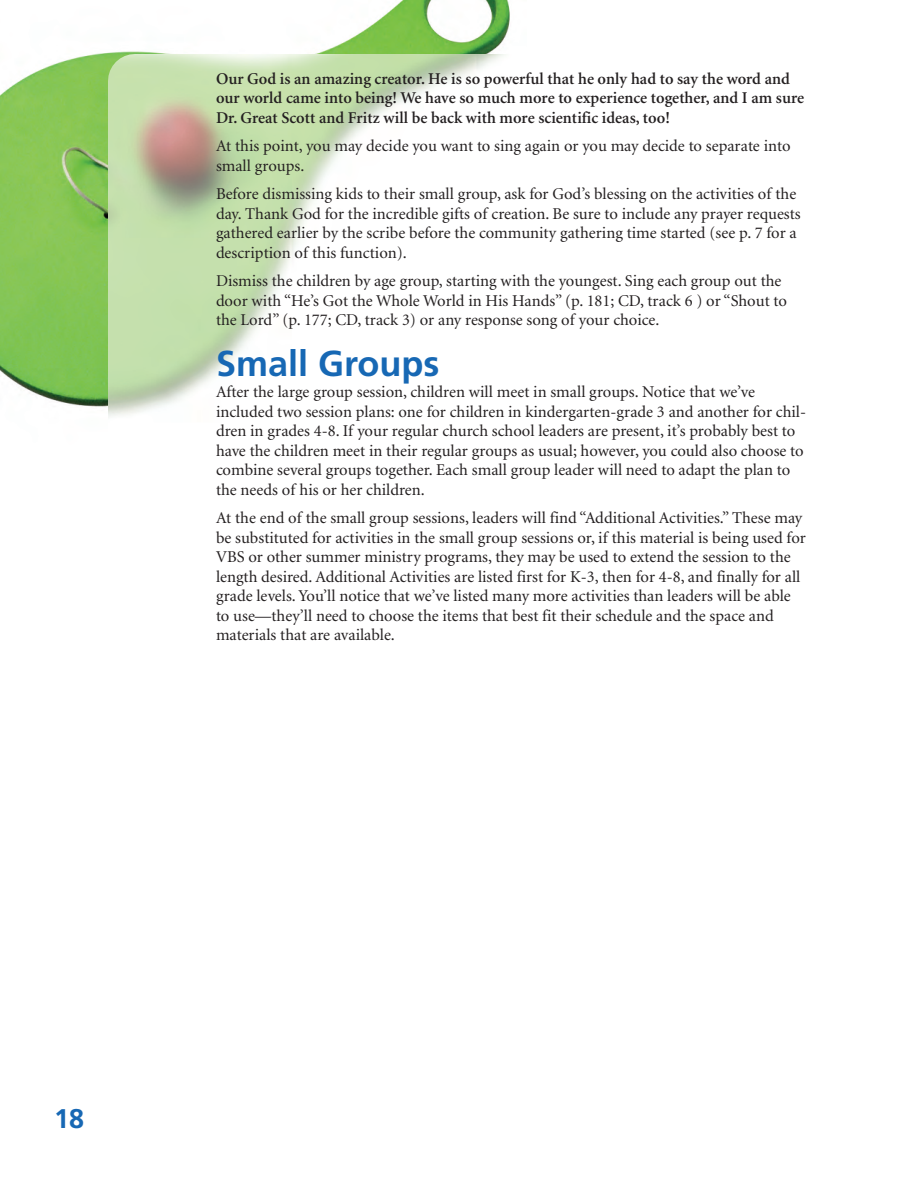
<style>
.page{position:relative;width:918px;height:1188px;background:#fff}
.page>*{position:absolute;margin:0;border:0;box-sizing:border-box;transform-origin:0 0}
.t1{font:700 36px "Frutiger";color:#1768b4}
.t2{font:700 27px "Frutiger";color:#1768b4}
.t3{font:16.5px/19.5px "Minion";color:#231f20}
.t4{font:600 16.5px/19.5px "Minion";color:#231f20}
</style>
<div class="page">
<img style="left:0;top:0;width:510px;height:407px">
<img style="left:108px;top:54px;width:402px;height:363px">
<p class="t4" style="left:216px;top:70px;width:590px">Our God is an amazing creator. He is so powerful that he only had to say the word and our world came into being! We have so much more to experience together, and I am sure<br>Dr. Great Scott and Fritz will be back with more scientific ideas, too!</p>
<p class="t3" style="left:216px;top:138px;width:576px">At this point, you may decide you want to sing again or you may decide to separate into small groups.</p>
<p class="t3" style="left:216px;top:186px;width:586px">Before dismissing kids to their small group, ask for God’s blessing on the activities of the day. Thank God for the incredible gifts of creation. Be sure to include any prayer requests gathered earlier by the scribe before the community gathering time started (see p. 7 for a description of this function).</p>
<p class="t3" style="left:216px;top:273px;width:573px">Dismiss the children by age group, starting with the youngest. Sing each group out the door with “He’s Got the Whole World in His Hands” (p. 181; CD, track 6 ) or “Shout to the Lord” (p. 177; CD, track 3) or any response song of your choice.</p>
<h1 class="t1" style="left:216px;top:349px;width:225px">Small Groups</h1>
<p class="t3" style="left:216px;top:384px;width:592px">After the large group session, children will meet in small groups. Notice that we’ve included two session plans: one for children in kindergarten-grade 3 and another for chil&shy;dren in grades 4-8. If your regular church school leaders are present, it’s probably best to have the children meet in their regular groups as usual; however, you could also choose to combine several groups together. Each small group leader will need to adapt the plan to the needs of his or her children.</p>
<p class="t3" style="left:216px;top:510px;width:591px">At the end of the small group sessions, leaders will find “Additional Activities.” These may be substituted for activities in the small group sessions or, if this material is being used for VBS or other summer ministry programs, they may be used to extend the session to the length desired. Additional Activities are listed first for K-3, then for 4-8, and finally for all grade levels. You’ll notice that we’ve listed many more activities than leaders will be able to use—they’ll need to choose the items that best fit their schedule and the space and materials that are available.</p>
<h2 class="t2" style="left:54px;top:1108px;width:32px">18</h2>
</div>
